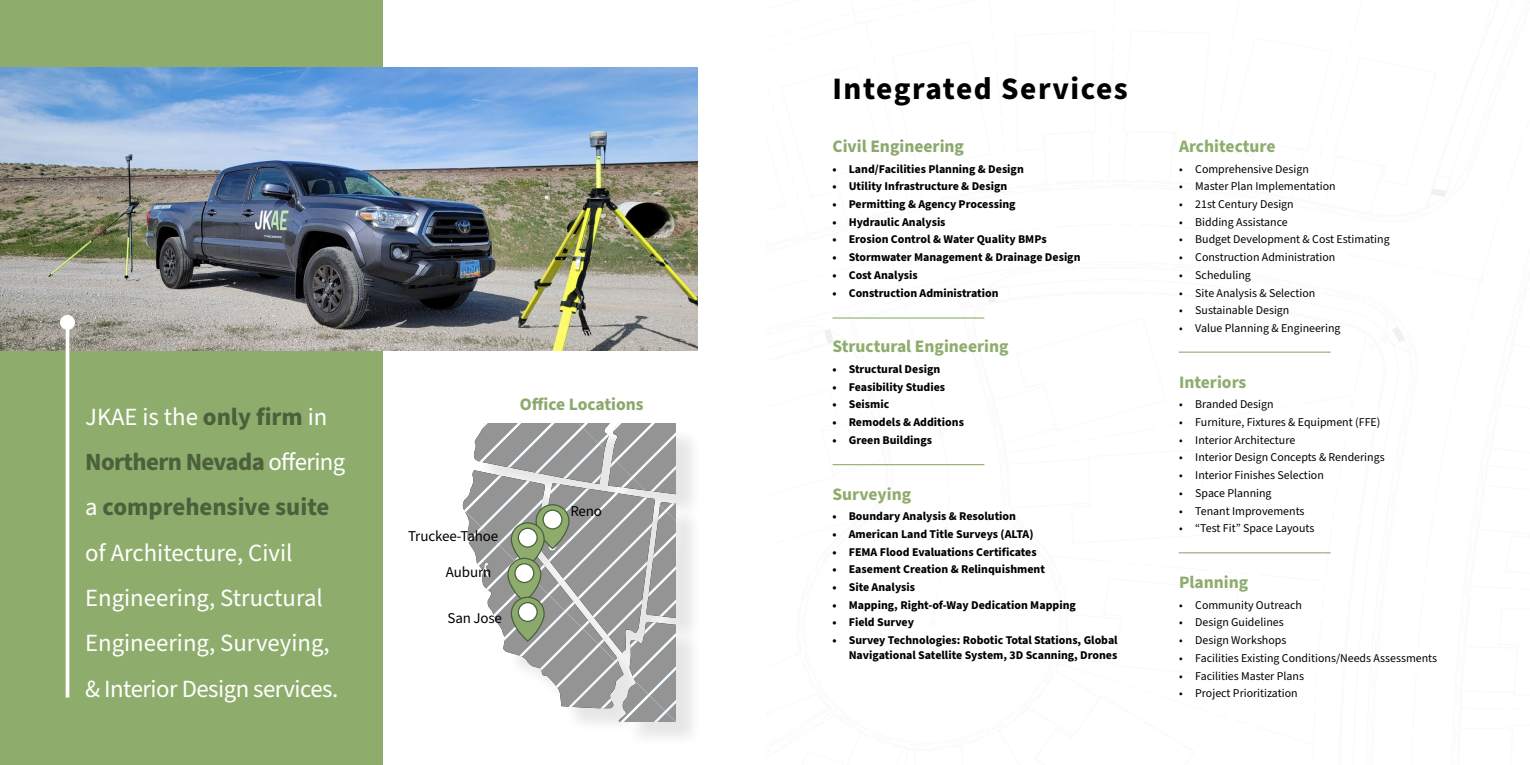
<style>
.page{position:relative;width:1530px;height:765px;background:#fff}
.page>*{position:absolute;margin:0;border:0;box-sizing:border-box;transform-origin:0 0}
.t1{font:700 31.25px "Source Sans Pro";letter-spacing:.05em;color:#000}
.t2{font:24.75px/45.4px "Source Sans Pro";color:#fff}
.t3{font:700 17.5px "Source Sans Pro";color:#8ead6d}
.t4{font:700 17.5px "Source Sans Pro";color:#8ca96d}
.t5{font:15px "Source Sans Pro";letter-spacing:-.01em;color:#000}
.t6{font:700 11.88px/15px "Source Sans Pro";color:#000;text-align:right}
.t7{font:11.88px "Source Sans Pro";color:#000}
.s1{font-weight:700;color:#4b603b}
</style>
<div class="page">
<div style="left:0;top:0;width:382px;height:765px;background:#8ead6d"></div>
<div style="left:467px;top:427px;width:235px;height:320px;background:#000;opacity:.1"></div>
<img style="left:0;top:68px;width:698px;height:282px">
<hr style="left:832px;top:317px;width:152px;height:2px;background:#99b57c">
<hr style="left:832px;top:464px;width:152px;height:1px;background:#99b57c">
<hr style="left:1179px;top:352px;width:152px;height:1px;background:#99b57c">
<hr style="left:1179px;top:552px;width:152px;height:1px;background:#99b57c">
<svg style="left:462px;top:424px;width:214px;height:297px"></svg>
<hr style="left:66px;top:322px;width:3px;height:376px;background:#fff">
<div style="left:60px;top:315px;width:15px;height:15px;background:#fff;border-radius:50%"></div>
<h2 class="t2" style="left:85px;top:394px;width:262px">JKAE is the <span class="s1">only firm</span> in<br><span class="s1">Northern Nevada</span> offering a <span class="s1">comprehensive suite </span>of Architecture, Civil<br>Engineering, Structural<br>Engineering, Surveying, &amp; Interior Design services.</h2>
<h3 class="t4" style="left:520px;top:393px;width:125px">Office Locations</h3>
<p class="t5" style="left:408px;top:526px;width:92px">Truckee-Tahoe</p>
<p class="t5" style="left:446px;top:562px;width:47px">Auburn</p>
<p class="t5" style="left:448px;top:608px;width:56px">San Jose</p>
<p class="t5" style="left:570px;top:501px;width:33px">Reno</p>
<h1 class="t1" style="left:832px;top:68px;width:297px">Integrated Services</h1>
<h3 class="t4" style="left:832px;top:134px;width:133px">Civil Engineering</h3>
<p class="t6" style="left:832px;top:161px;width:193px">• Land/Facilities Planning &amp; Design</p>
<p class="t6" style="left:832px;top:179px;width:176px">• Utility Infrastructure &amp; Design</p>
<p class="t6" style="left:832px;top:197px;width:185px">• Permitting &amp; Agency Processing</p>
<p class="t6" style="left:832px;top:215px;width:115px">• Hydraulic Analysis</p>
<p class="t6" style="left:832px;top:232px;width:216px">• Erosion Control &amp; Water Quality BMPs</p>
<p class="t6" style="left:832px;top:250px;width:250px">• Stormwater Management &amp; Drainage Design</p>
<p class="t6" style="left:832px;top:268px;width:87px">• Cost Analysis</p>
<p class="t6" style="left:832px;top:285px;width:168px">• Construction Administration</p>
<h3 class="t3" style="left:832px;top:335px;width:178px">Structural Engineering</h3>
<p class="t6" style="left:832px;top:362px;width:109px">• Structural Design</p>
<p class="t6" style="left:832px;top:380px;width:114px">• Feasibility Studies</p>
<p class="t6" style="left:832px;top:397px;width:58px">• Seismic</p>
<p class="t6" style="left:832px;top:415px;width:133px">• Remodels &amp; Additions</p>
<p class="t6" style="left:832px;top:433px;width:101px">• Green Buildings</p>
<h3 class="t3" style="left:832px;top:482px;width:80px">Surveying</h3>
<p class="t6" style="left:832px;top:509px;width:185px">• Boundary Analysis &amp; Resolution</p>
<p class="t6" style="left:832px;top:527px;width:203px">• American Land Title Surveys (ALTA)</p>
<p class="t6" style="left:832px;top:544px;width:206px">• FEMA Flood Evaluations Certificates</p>
<p class="t6" style="left:832px;top:562px;width:214px">• Easement Creation &amp; Relinquishment</p>
<p class="t6" style="left:832px;top:580px;width:84px">• Site Analysis</p>
<p class="t6" style="left:832px;top:598px;width:245px">• Mapping, Right-of-Way Dedication Mapping</p>
<p class="t6" style="left:832px;top:615px;width:83px">• Field Survey</p>
<p class="t6" style="left:832px;top:633px;width:287px">• Survey Technologies: Robotic Total Stations, Global<br>Navigational Satellite System, 3D Scanning, Drones</p>
<h3 class="t3" style="left:1179px;top:134px;width:98px">Architecture</h3>
<p class="t7" style="left:1179px;top:161px;width:131px">• Comprehensive Design</p>
<p class="t7" style="left:1179px;top:178px;width:158px">• Master Plan Implementation</p>
<p class="t7" style="left:1179px;top:196px;width:116px">• 21st Century Design</p>
<p class="t7" style="left:1179px;top:214px;width:110px">• Bidding Assistance</p>
<p class="t7" style="left:1179px;top:232px;width:212px">• Budget Development &amp; Cost Estimating</p>
<p class="t7" style="left:1179px;top:249px;width:158px">• Construction Administration</p>
<p class="t7" style="left:1179px;top:267px;width:73px">• Scheduling</p>
<p class="t7" style="left:1179px;top:285px;width:138px">• Site Analysis &amp; Selection</p>
<p class="t7" style="left:1179px;top:302px;width:112px">• Sustainable Design</p>
<p class="t7" style="left:1179px;top:320px;width:163px">• Value Planning &amp; Engineering</p>
<h3 class="t3" style="left:1179px;top:370px;width:69px">Interiors</h3>
<p class="t7" style="left:1179px;top:396px;width:96px">• Branded Design</p>
<p class="t7" style="left:1179px;top:414px;width:203px">• Furniture, Fixtures &amp; Equipment (FFE)</p>
<p class="t7" style="left:1179px;top:432px;width:118px">• Interior Architecture</p>
<p class="t7" style="left:1179px;top:450px;width:207px">• Interior Design Concepts &amp; Renderings</p>
<p class="t7" style="left:1179px;top:467px;width:146px">• Interior Finishes Selection</p>
<p class="t7" style="left:1179px;top:485px;width:94px">• Space Planning</p>
<p class="t7" style="left:1179px;top:503px;width:127px">• Tenant Improvements</p>
<p class="t7" style="left:1179px;top:520px;width:137px">• “Test Fit” Space Layouts</p>
<h3 class="t3" style="left:1179px;top:570px;width:71px">Planning</h3>
<p class="t7" style="left:1179px;top:597px;width:124px">• Community Outreach</p>
<p class="t7" style="left:1179px;top:615px;width:106px">• Design Guidelines</p>
<p class="t7" style="left:1179px;top:632px;width:109px">• Design Workshops</p>
<p class="t7" style="left:1179px;top:650px;width:260px">• Facilities Existing Conditions/Needs Assessments</p>
<p class="t7" style="left:1179px;top:668px;width:127px">• Facilities Master Plans</p>
<p class="t7" style="left:1179px;top:685px;width:120px">• Project Prioritization</p>
</div>
